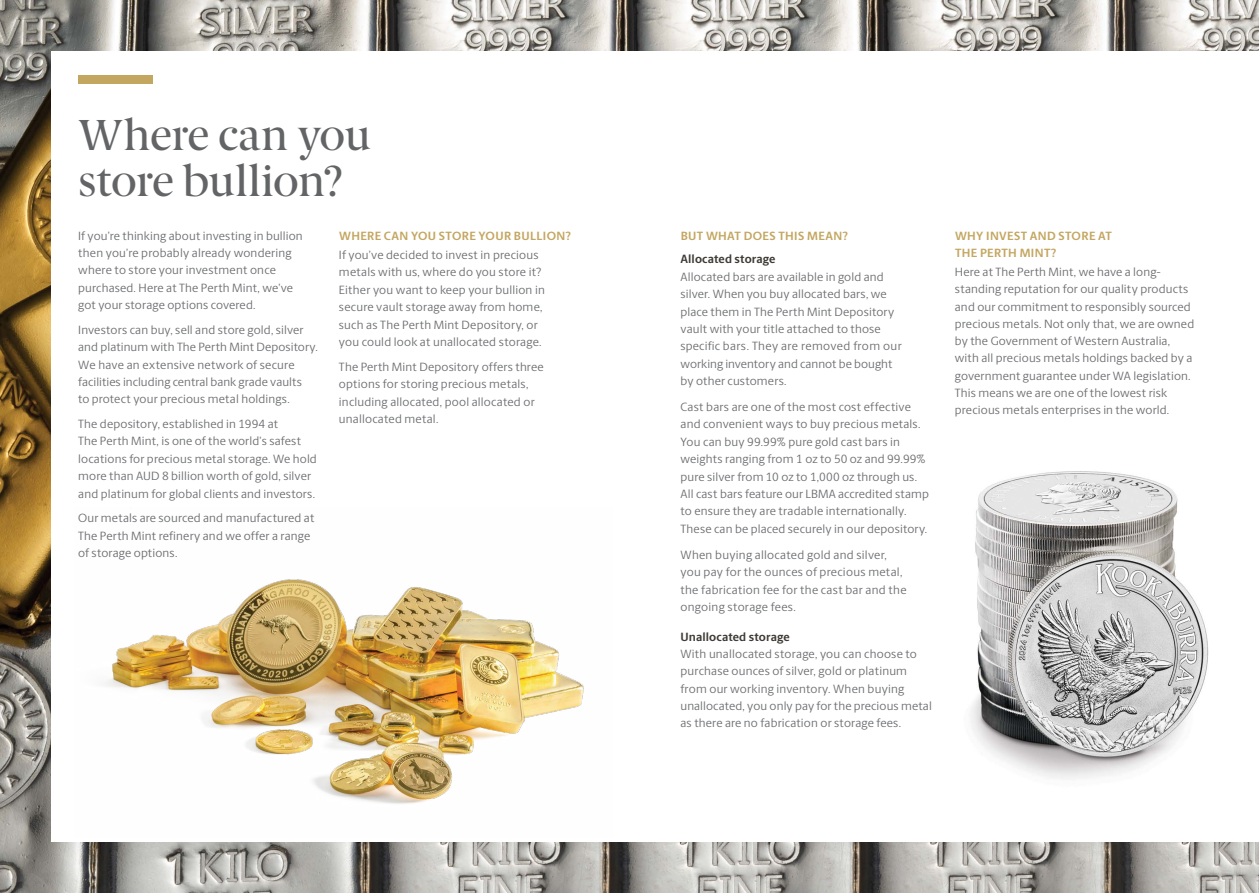
<style>
.page{position:relative;width:1259px;height:893px;background:#fff}
.page>*{position:absolute;margin:0;border:0;box-sizing:border-box;transform-origin:0 0}
.t1{font:500 43.5px/46.5px "Berlingske Serif";letter-spacing:-.025em;color:#636466}
.t2{font:12px/17.4px "Berlingske Sans";letter-spacing:.015em;color:#6d6e71}
.t3{font:700 12px/17.2px "Berlingske Sans";letter-spacing:.035em;color:#c3a660}
.t4{font:700 12px "Berlingske Sans";letter-spacing:.01em;color:#3e3a35}
</style>
<div class="page">
<img style="left:0;top:0;width:1259px;height:893px">
<div style="left:51px;top:51px;width:1208px;height:791px;background:#fff"></div>
<div style="left:78px;top:75px;width:74px;height:8px;background:#c3a660"></div>
<img style="left:104px;top:579px;width:480px;height:225px">
<img style="left:970px;top:471px;width:239px;height:308px">
<h1 class="t1" style="left:78px;top:109px;width:294px">Where can you store bullion?</h1>
<p class="t2" style="left:78px;top:226px;width:226px">If you’re thinking about investing in bullion then you’re probably already wondering where to store your investment once purchased. Here at The Perth Mint, we’ve got your storage options covered.</p>
<p class="t2" style="left:78px;top:320px;width:241px">Investors can buy, sell and store gold, silver and platinum with The Perth Mint Depository.<br>We have an extensive network of secure facilities including central bank grade vaults<br>to protect your precious metal holdings.</p>
<p class="t2" style="left:78px;top:415px;width:240px">The depository, established in 1994 at<br>The Perth Mint, is one of the world’s safest locations for precious metal storage. We hold more than AUD 8 billion worth of gold, silver and platinum for global clients and investors.</p>
<p class="t2" style="left:78px;top:509px;width:238px">Our metals are sourced and manufactured at<br>The Perth Mint refinery and we offer a range of storage options.</p>
<p class="t3" style="left:339px;top:227px;width:233px">WHERE CAN YOU STORE YOUR BULLION?</p>
<p class="t2" style="left:339px;top:246px;width:207px">If you’ve decided to invest in precious metals with us, where do you store it?<br>Either you want to keep your bullion in secure vault storage away from home, such as The Perth Mint Depository, or you could look at unallocated storage.</p>
<p class="t2" style="left:339px;top:357px;width:206px">The Perth Mint Depository offers three options for storing precious metals, including allocated, pool allocated or unallocated metal.</p>
<p class="t3" style="left:681px;top:227px;width:169px">BUT WHAT DOES THIS MEAN?</p>
<p class="t4" style="left:680px;top:250px;width:96px">Allocated storage</p>
<p class="t2" style="left:680px;top:267px;width:223px">Allocated bars are available in gold and silver. When you buy allocated bars, we place them in The Perth Mint Depository vault with your title attached to those specific bars. They are removed from our working inventory and cannot be bought by other customers.</p>
<p class="t2" style="left:680px;top:398px;width:250px">Cast bars are one of the most cost effective and convenient ways to buy precious metals.<br>You can buy 99.99% pure gold cast bars in weights ranging from 1 oz to 50 oz and 99.99% pure silver from 10 oz to 1,000 oz through us.<br>All cast bars feature our LBMA accredited stamp to ensure they are tradable internationally.<br>These can be placed securely in our depository.</p>
<p class="t2" style="left:680px;top:545px;width:227px">When buying allocated gold and silver, you pay for the ounces of precious metal, the fabrication fee for the cast bar and the ongoing storage fees.</p>
<p class="t4" style="left:680px;top:628px;width:111px">Unallocated storage</p>
<p class="t2" style="left:680px;top:645px;width:253px">With unallocated storage, you can choose to purchase ounces of silver, gold or platinum from our working inventory. When buying unallocated, you only pay for the precious metal as there are no fabrication or storage fees.</p>
<p class="t3" style="left:955px;top:227px;width:158px">WHY INVEST AND STORE AT<br>THE PERTH MINT?</p>
<p class="t2" style="left:955px;top:263px;width:241px">Here at The Perth Mint, we have a long&shy;standing reputation for our quality products and our commitment to responsibly sourced precious metals. Not only that, we are owned by the Government of Western Australia, with all precious metals holdings backed by a government guarantee under WA legislation.<br>This means we are one of the lowest risk precious metals enterprises in the world.</p>
</div>
